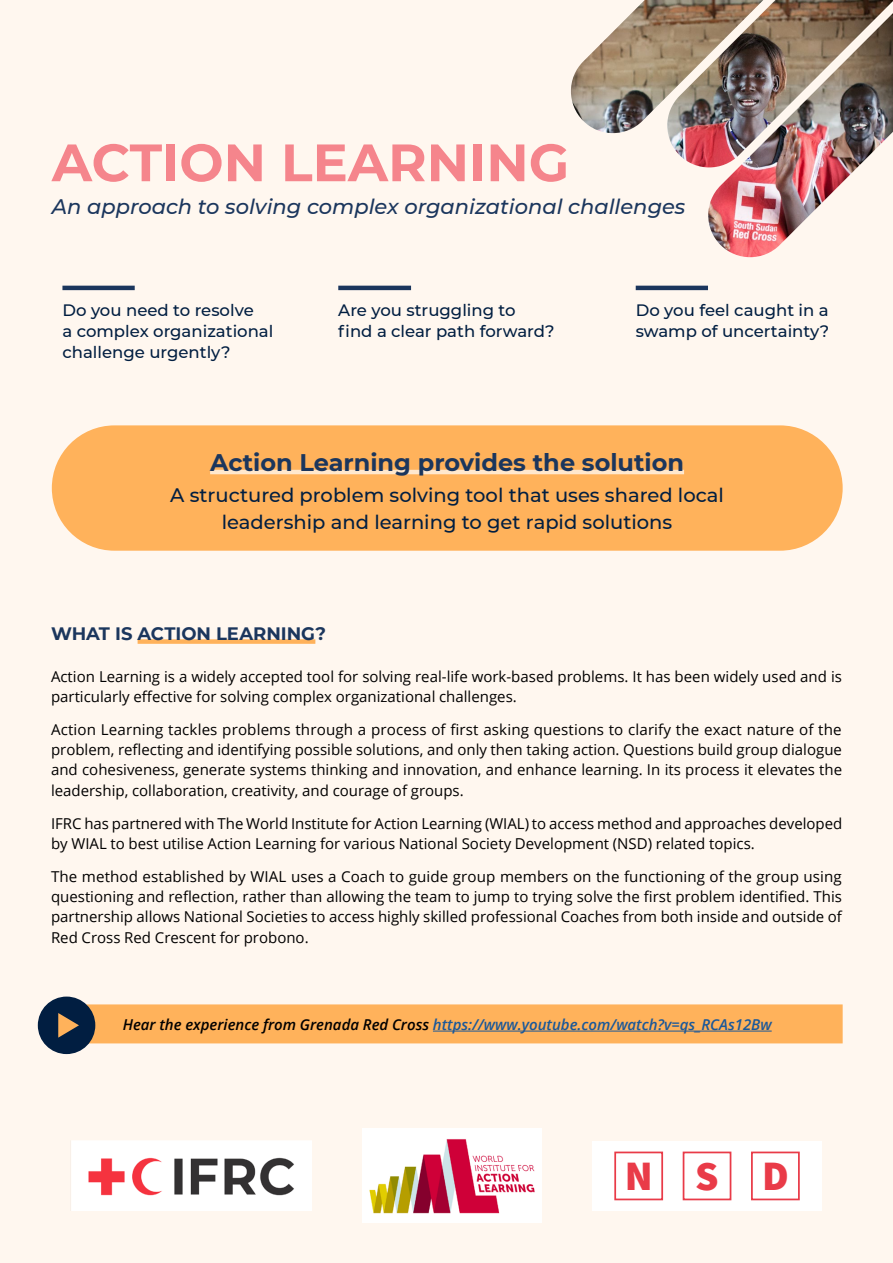
<style>
.page{position:relative;width:893px;height:1263px;background:#fff7ef}
.page>*{position:absolute;margin:0;border:0;box-sizing:border-box;transform-origin:0 0}
.t1{font:700 52.5px "Montserrat";color:#f5858c}
.t2{font:900 41.7px "Source Sans Pro";color:#e93b48}
.t3{font:700 24px "Montserrat";color:#1b365d}
.t4{font:italic 500 21px "Montserrat";color:#1b365d}
.t5{font:500 19.5px/27px "Montserrat";color:#011e41;text-align:center}
.t6{font:700 18px "Montserrat";color:#1b365d}
.t7{font:500 16.5px/21px "Montserrat";color:#011e41}
.t8{font:15px/20.2px "Open Sans";color:#000}
.t9{font:italic 600 15px "Open Sans";color:#1b5899}
.s1{color:#000}
</style>
<div class="page">
<div style="left:138px;top:639px;width:177px;height:5px;background:#ffb25b"></div>
<div style="left:52px;top:1004px;width:791px;height:39px;background:#ffb25b"></div>
<hr style="left:433px;top:1031px;width:339px;height:1px;background:#1b5899">
<div style="left:38px;top:996px;width:57px;height:58px;background:#011e41;border-radius:50%"></div>
<svg style="left:58px;top:1013px;width:21px;height:25px"></svg>
<div style="left:52px;top:425px;width:791px;height:126px;background:#ffb25b;border-radius:63px"></div>
<hr style="left:210px;top:470px;width:474px;height:4px;background:#ffe8ce">
<hr style="left:62px;top:286px;width:73px;height:4px;background:#1b365d">
<hr style="left:338px;top:286px;width:73px;height:4px;background:#1b365d">
<hr style="left:636px;top:286px;width:72px;height:4px;background:#1b365d">
<div style="left:592px;top:1141px;width:230px;height:69px;background:#fff"></div>
<div style="left:614px;top:1151px;width:49px;height:49px;border:2px solid #e93b48"></div>
<div style="left:683px;top:1151px;width:48px;height:49px;border:2px solid #e93b48"></div>
<div style="left:751px;top:1151px;width:49px;height:49px;border:2px solid #e93b48"></div>
<img style="left:362px;top:1129px;width:179px;height:93px">
<img style="left:71px;top:1141px;width:240px;height:69px">
<img style="left:571px;top:0;width:322px;height:258px">
<h1 class="t1" style="left:52px;top:125px;width:519px">ACTION LEARNING</h1>
<h3 class="t4" style="left:52px;top:192px;width:635px">An approach to solving complex organizational challenges</h3>
<p class="t7" style="left:62px;top:299px;width:212px">Do you need to resolve<br>a complex organizational challenge urgently?</p>
<p class="t7" style="left:338px;top:299px;width:218px">Are you struggling to<br>find a clear path forward?</p>
<p class="t7" style="left:636px;top:299px;width:195px">Do you feel caught in a swamp of uncertainty?</p>
<h3 class="t3" style="left:210px;top:445px;width:475px">Action Learning provides the solution</h3>
<h3 class="t5" style="left:170px;top:481px;width:555px">A structured problem solving tool that uses shared local leadership and learning to get rapid solutions</h3>
<p class="t6" style="left:51px;top:621px;width:276px">WHAT IS ACTION LEARNING?</p>
<p class="t8" style="left:51px;top:666px;width:792px">Action Learning is a widely accepted tool for solving real-life work-based problems. It has been widely used and is particularly effective for solving complex organizational challenges.</p>
<p class="t8" style="left:51px;top:719px;width:793px;text-align:justify">Action Learning tackles problems through a process of first asking questions to clarify the exact nature of the problem, reflecting and identifying possible solutions, and only then taking action. Questions build group dialogue and cohesiveness, generate systems thinking and innovation, and enhance learning. In its process it elevates the leadership, collaboration, creativity, and courage of groups.</p>
<p class="t8" style="left:51px;top:813px;width:793px">IFRC has partnered with The World Institute for Action Learning (WIAL) to access method and approaches developed by WIAL to best utilise Action Learning for various National Society Development (NSD) related topics.</p>
<p class="t8" style="left:51px;top:866px;width:792px;text-align:justify">The method established by WIAL uses a Coach to guide group members on the functioning of the group using questioning and reflection, rather than allowing the team to jump to trying solve the first problem identified. This partnership allows National Societies to access highly skilled professional Coaches from both inside and outside of Red Cross Red Crescent for probono.</p>
<p class="t9" style="left:123px;top:1014px;width:650px"><span class="s1">Hear the experience from Grenada Red Cross</span> https://www.youtube.com/watch?v=qs_RCAs12Bw</p>
<h2 class="t2" style="left:625px;top:1149px;width:166px">NSD</h2>
</div>
